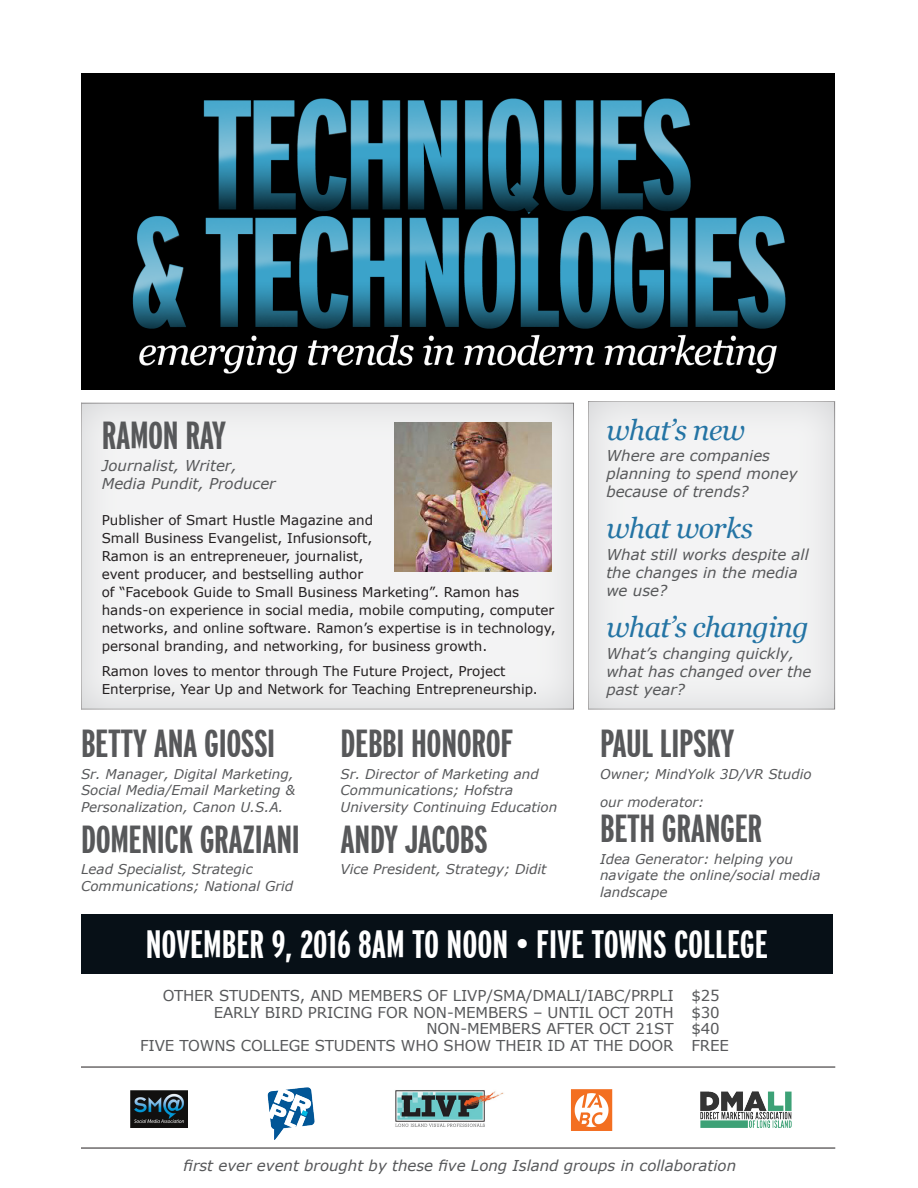
<style>
.page{position:relative;width:918px;height:1188px;background:#fff}
.page>*{position:absolute;margin:0;border:0;box-sizing:border-box;transform-origin:0 0}
.t1{font:700 extra-condensed 39.45px "Interstate";color:#fff}
.t2{font:700 extra-condensed 39px "Interstate";letter-spacing:-.01em;color:#57585a}
.t3{font:italic 28.5px "Georgia";letter-spacing:-.02em;color:#2474a4}
.t4{font:italic 15px/18px "Verdana";color:#57585a}
.t5{font:15px "Verdana";letter-spacing:-.01em;color:#57585a}
.t6{font:13.5px/18px "Verdana";color:#231f20}
.t7{font:italic 13.5px/16.5px "Verdana";color:#57585a}
</style>
<div class="page">
<div style="left:586px;top:400px;width:250px;height:311px;background:#fff;opacity:.75"></div>
<div style="left:79px;top:402px;width:495px;height:309px;background:#fff;opacity:.75"></div>
<img style="left:81px;top:73px;width:754px;height:316px">
<div style="left:81px;top:915px;width:752px;height:59px;background:#071017"></div>
<img style="left:130px;top:1087px;width:662px;height:53px">
<img style="left:394px;top:423px;width:157px;height:149px">
<hr style="left:81px;top:1067px;width:754px;height:1px;background:#231f20">
<hr style="left:81px;top:1148px;width:754px;height:1px;background:#231f20">
<h2 class="t2" style="left:102px;top:414px;width:126px">RAMON RAY</h2>
<p class="t4" style="left:102px;top:456px;width:176px">Journalist, Writer,<br>Media Pundit, Producer</p>
<p class="t6" style="left:102px;top:511px;width:455px">Publisher of Smart Hustle Magazine and<br>Small Business Evangelist, Infusionsoft,<br>Ramon is an entrepreneuer, journalist,<br>event producer, and bestselling author<br>of “Facebook Guide to Small Business Marketing”. Ramon has hands-on experience in social media, mobile computing, computer networks, and online software. Ramon’s expertise is in technology, personal branding, and networking, for business growth.</p>
<p class="t6" style="left:102px;top:662px;width:438px">Ramon loves to mentor through The Future Project, Project<br>Enterprise, Year Up and Network for Teaching Entrepreneurship.</p>
<h2 class="t2" style="left:81px;top:722px;width:196px">BETTY ANA GIOSSI</h2>
<p class="t7" style="left:81px;top:765px;width:216px;text-align:justify">Sr. Manager, Digital Marketing, Social Media/Email Marketing &amp; Personalization, Canon U.S.A.</p>
<h2 class="t2" style="left:81px;top:818px;width:220px">DOMENICK GRAZIANI</h2>
<p class="t7" style="left:81px;top:861px;width:214px">Lead Specialist, Strategic<br>Communications; National Grid</p>
<h2 class="t2" style="left:341px;top:722px;width:174px">DEBBI HONOROF</h2>
<p class="t7" style="left:341px;top:765px;width:218px">Sr. Director of Marketing and<br>Communications; Hofstra<br>University Continuing Education</p>
<h2 class="t2" style="left:341px;top:818px;width:149px">ANDY JACOBS</h2>
<p class="t7" style="left:341px;top:861px;width:207px">Vice President, Strategy; Didit</p>
<h3 class="t3" style="left:606px;top:409px;width:140px">what’s new</h3>
<p class="t4" style="left:606px;top:447px;width:193px">Where are companies planning to spend money because of trends?</p>
<h3 class="t3" style="left:606px;top:508px;width:148px">what works</h3>
<p class="t4" style="left:606px;top:546px;width:204px">What still works despite all the changes in the media we use?</p>
<h3 class="t3" style="left:606px;top:607px;width:204px">what’s changing</h3>
<p class="t4" style="left:606px;top:645px;width:207px">What’s changing quickly, what has changed over the past year?</p>
<h2 class="t2" style="left:600px;top:722px;width:136px">PAUL LIPSKY</h2>
<p class="t7" style="left:600px;top:765px;width:213px">Owner; MindYolk 3D/VR Studio</p>
<p class="t7" style="left:600px;top:793px;width:106px">our moderator:</p>
<h2 class="t2" style="left:600px;top:807px;width:164px">BETH GRANGER</h2>
<p class="t7" style="left:600px;top:850px;width:222px">Idea Generator: helping you navigate the online/social media landscape</p>
<h1 class="t1" style="left:146px;top:922px;width:624px">NOVEMBER 9, 2016 8AM TO NOON • FIVE TOWNS COLLEGE</h1>
<p class="t5" style="left:163px;top:986px;width:559px">OTHER STUDENTS, AND MEMBERS OF LIVP/SMA/DMALI/IABC/PRPLI $25</p>
<p class="t5" style="left:214px;top:1002px;width:508px">EARLY BIRD PRICING FOR NON-MEMBERS – UNTIL OCT 20TH $30</p>
<p class="t5" style="left:427px;top:1019px;width:295px">NON-MEMBERS AFTER OCT 21ST $40</p>
<p class="t5" style="left:140px;top:1035px;width:590px">FIVE TOWNS COLLEGE STUDENTS WHO SHOW THEIR ID AT THE DOOR FREE</p>
<p class="t4" style="left:184px;top:1156px;width:554px">first ever event brought by these five Long Island groups in collaboration</p>
</div>
